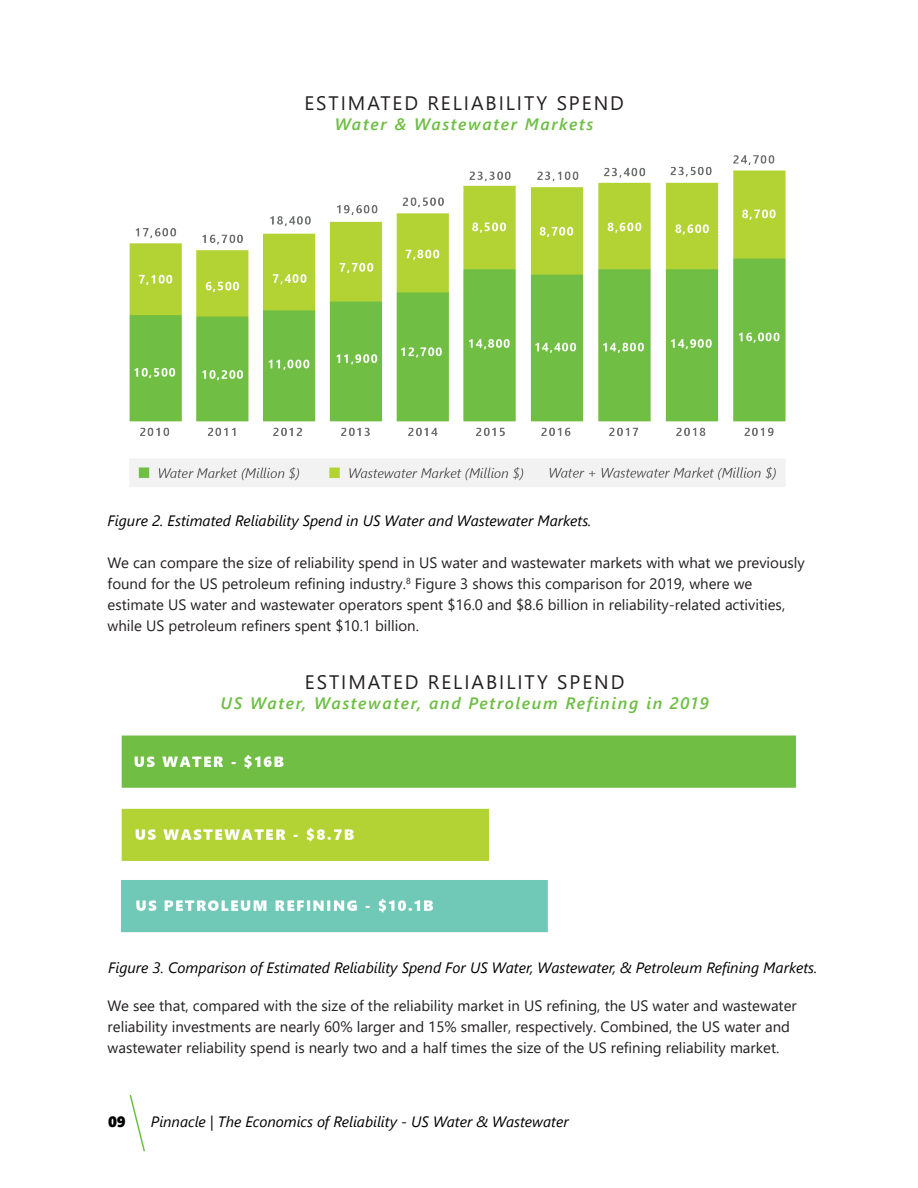
<style>
.page{position:relative;width:918px;height:1188px;background:#fff}
.page>*{position:absolute;margin:0;border:0;box-sizing:border-box;transform-origin:0 0}
.t1{font:19.5px "Segoe UI";letter-spacing:.1em;color:#231f20}
.t2{font:italic 600 16.5px "Segoe UI";letter-spacing:.1em;color:#6ebe44}
.t3{font:15px/21px "Segoe UI";color:#231f20}
.t4{font:italic 15px "Segoe UI";color:#000}
.t5{font:15px "Segoe UI Black";color:#000}
</style>
<div class="page">
<svg style="left:129px;top:1095px;width:16px;height:57px"></svg>
<img style="left:129px;top:155px;width:657px;height:332px">
<img style="left:121px;top:735px;width:675px;height:198px">
<p class="t1" style="left:304px;top:85px;width:321px">ESTIMATED RELIABILITY SPEND</p>
<p class="t2" style="left:335px;top:109px;width:260px">Water &amp; Wastewater Markets</p>
<p class="t4" style="left:108px;top:507px;width:485px">Figure 2. Estimated Reliability Spend in US Water and Wastewater Markets.</p>
<p class="t3" style="left:108px;top:551px;width:699px">We can compare the size of reliability spend in US water and wastewater markets with what we previously found for the US petroleum refining industry.<sup>8</sup> Figure 3 shows this comparison for 2019, where we estimate US water and wastewater operators spent $16.0 and $8.6 billion in reliability-related activities, while US petroleum refiners spent $10.1 billion.</p>
<p class="t1" style="left:305px;top:664px;width:321px">ESTIMATED RELIABILITY SPEND</p>
<p class="t2" style="left:221px;top:688px;width:490px">US Water, Wastewater, and Petroleum Refining in 2019</p>
<p class="t4" style="left:108px;top:953px;width:711px">Figure 3. Comparison of Estimated Reliability Spend For US Water, Wastewater, &amp; Petroleum Refining Markets.</p>
<p class="t3" style="left:108px;top:993px;width:691px">We see that, compared with the size of the reliability market in US refining, the US water and wastewater reliability investments are nearly 60% larger and 15% smaller, respectively. Combined, the US water and wastewater reliability spend is nearly two and a half times the size of the US refining reliability market.</p>
<p class="t5" style="left:108px;top:1111px;width:19px">09</p>
<p class="t4" style="left:151px;top:1108px;width:419px">Pinnacle | The Economics of Reliability - US Water &amp; Wastewater</p>
</div>
